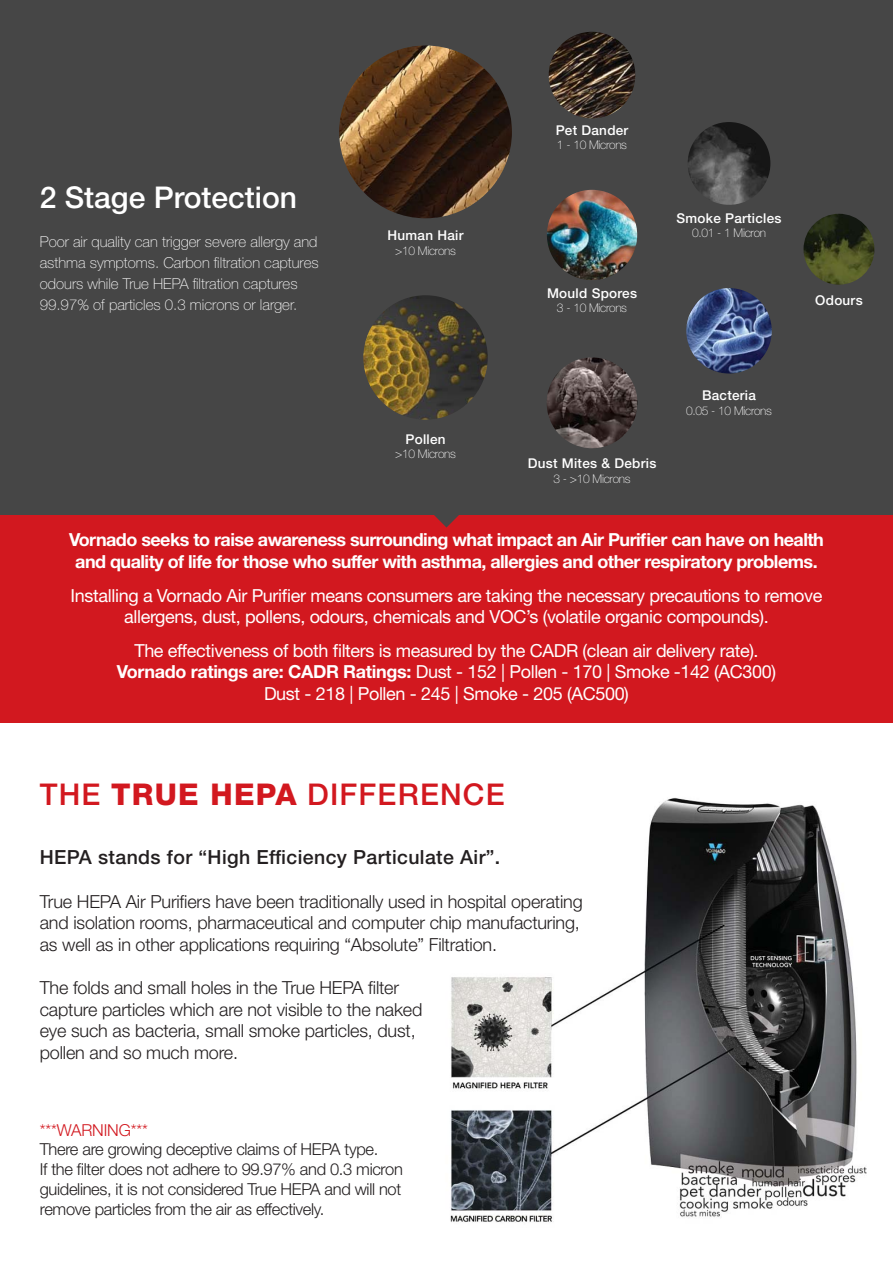
<style>
.page{position:relative;width:893px;height:1263px;background:#fff}
.page>*{position:absolute;margin:0;border:0;box-sizing:border-box;transform-origin:0 0}
.t1{font:500 30px "Helvetica Neue LT Std";letter-spacing:.04em;color:#d2181f}
.t2{font:500 30px "Helvetica Neue LT Std";color:#fff}
.t3{font:500 19.5px "Helvetica Neue LT Std";letter-spacing:.02em;color:#231f20}
.t4{font:18px/21.6px "Helvetica Neue LT Std";letter-spacing:-.02em;color:#fff;text-align:center}
.t5{font:300 18px/21.6px "Helvetica Neue LT Std";letter-spacing:-.01em;color:#231f20}
.t6{font:700 18px/21.6px "Helvetica Neue LT Std";letter-spacing:-.03em;color:#fff;text-align:center}
.t7{font:300 16.5px/19.8px "Helvetica Neue LT Std";letter-spacing:-.02em;color:#231f20}
.t8{font:300 16.5px "Helvetica Neue LT Std";letter-spacing:-.01em;color:#d2181f}
.t9{font:100 15px/21px "Helvetica Neue LT Std";color:#fff}
.t10{font:500 13.5px "Helvetica Neue LT Std";letter-spacing:.02em;color:#fff}
.t11{font:100 12px "Helvetica Neue LT Std";letter-spacing:-.025em;color:#fff}
.s1{font-weight:700}
.s2{font-weight:800}
</style>
<div class="page">
<img style="left:450px;top:798px;width:417px;height:425px">
<div style="left:0;top:0;width:893px;height:519px;background:#464646"></div>
<div style="left:0;top:515px;width:893px;height:208px;background:#d2181f"></div>
<img style="left:339px;top:46px;width:173px;height:172px;border-radius:50%">
<img style="left:549px;top:32px;width:86px;height:86px;border-radius:50%">
<img style="left:547px;top:357px;width:90px;height:91px;border-radius:50%">
<img style="left:803px;top:214px;width:71px;height:71px;border-radius:50%">
<img style="left:547px;top:190px;width:90px;height:90px;border-radius:50%">
<img style="left:688px;top:122px;width:82px;height:83px;border-radius:50%">
<img style="left:686px;top:288px;width:86px;height:85px;border-radius:50%">
<img style="left:363px;top:295px;width:125px;height:125px;border-radius:50%">
<svg style="left:434px;top:515px;width:25px;height:12px"></svg>
<h1 class="t2" style="left:40px;top:186px;width:259px">2 Stage Protection</h1>
<p class="t9" style="left:40px;top:233px;width:280px">Poor air quality can trigger severe allergy and asthma symptoms. Carbon filtration captures odours while True HEPA filtration captures 99.97% of particles 0.3 microns or larger.</p>
<p class="t10" style="left:388px;top:231px;width:77px">Human Hair</p>
<p class="t11" style="left:395px;top:246px;width:62px">&gt;10 Microns</p>
<p class="t10" style="left:405px;top:434px;width:42px">Pollen</p>
<p class="t11" style="left:395px;top:450px;width:62px">&gt;10 Microns</p>
<p class="t10" style="left:556px;top:125px;width:74px">Pet Dander</p>
<p class="t11" style="left:557px;top:141px;width:72px">1 - 10 Microns</p>
<p class="t10" style="left:547px;top:288px;width:92px">Mould Spores</p>
<p class="t11" style="left:557px;top:304px;width:72px">3 - 10 Microns</p>
<p class="t10" style="left:676px;top:213px;width:107px">Smoke Particles</p>
<p class="t11" style="left:692px;top:229px;width:76px">0.01 - 1 Micron</p>
<p class="t10" style="left:528px;top:459px;width:130px">Dust Mites &amp; Debris</p>
<p class="t11" style="left:553px;top:474px;width:78px">3 - &gt;10 Microns</p>
<p class="t10" style="left:702px;top:391px;width:55px">Bacteria</p>
<p class="t11" style="left:686px;top:406px;width:87px">0.05 - 10 Microns</p>
<p class="t10" style="left:815px;top:295px;width:49px">Odours</p>
<p class="t6" style="left:69px;top:531px;width:756px">Vornado seeks to raise awareness surrounding what impact an Air Purifier can have on health and quality of life for those who suffer with asthma, allergies and other respiratory problems.</p>
<p class="t4" style="left:71px;top:587px;width:753px">Installing a Vornado Air Purifier means consumers are taking the necessary precautions to remove allergens, dust, pollens, odours, chemicals and VOC’s (volatile organic compounds).</p>
<p class="t4" style="left:117px;top:642px;width:661px">The effectiveness of both filters is measured by the CADR (clean air delivery rate).<br><span class="s1">Vornado ratings are: CADR Ratings:</span> Dust - 152 | Pollen - 170 | Smoke -142 (AC300)<br>Dust - 218 | Pollen - 245 | Smoke - 205 (AC500)</p>
<h1 class="t1" style="left:40px;top:783px;width:466px">THE <span class="s2">TRUE HEPA</span> DIFFERENCE</h1>
<p class="t3" style="left:40px;top:850px;width:462px">HEPA stands for “High Efficiency Particulate Air”.</p>
<p class="t5" style="left:40px;top:893px;width:544px">True HEPA Air Purifiers have been traditionally used in hospital operating and isolation rooms, pharmaceutical and computer chip manufacturing, as well as in other applications requiring “Absolute” Filtration.</p>
<p class="t5" style="left:40px;top:979px;width:384px">The folds and small holes in the True HEPA filter capture particles which are not visible to the naked eye such as bacteria, small smoke particles, dust, pollen and so much more.</p>
<p class="t8" style="left:40px;top:1124px;width:110px">***WARNING***</p>
<p class="t7" style="left:40px;top:1142px;width:365px">There are growing deceptive claims of HEPA type.<br>If the filter does not adhere to 99.97% and 0.3 micron guidelines, it is not considered True HEPA and will not remove particles from the air as effectively.</p>
</div>
